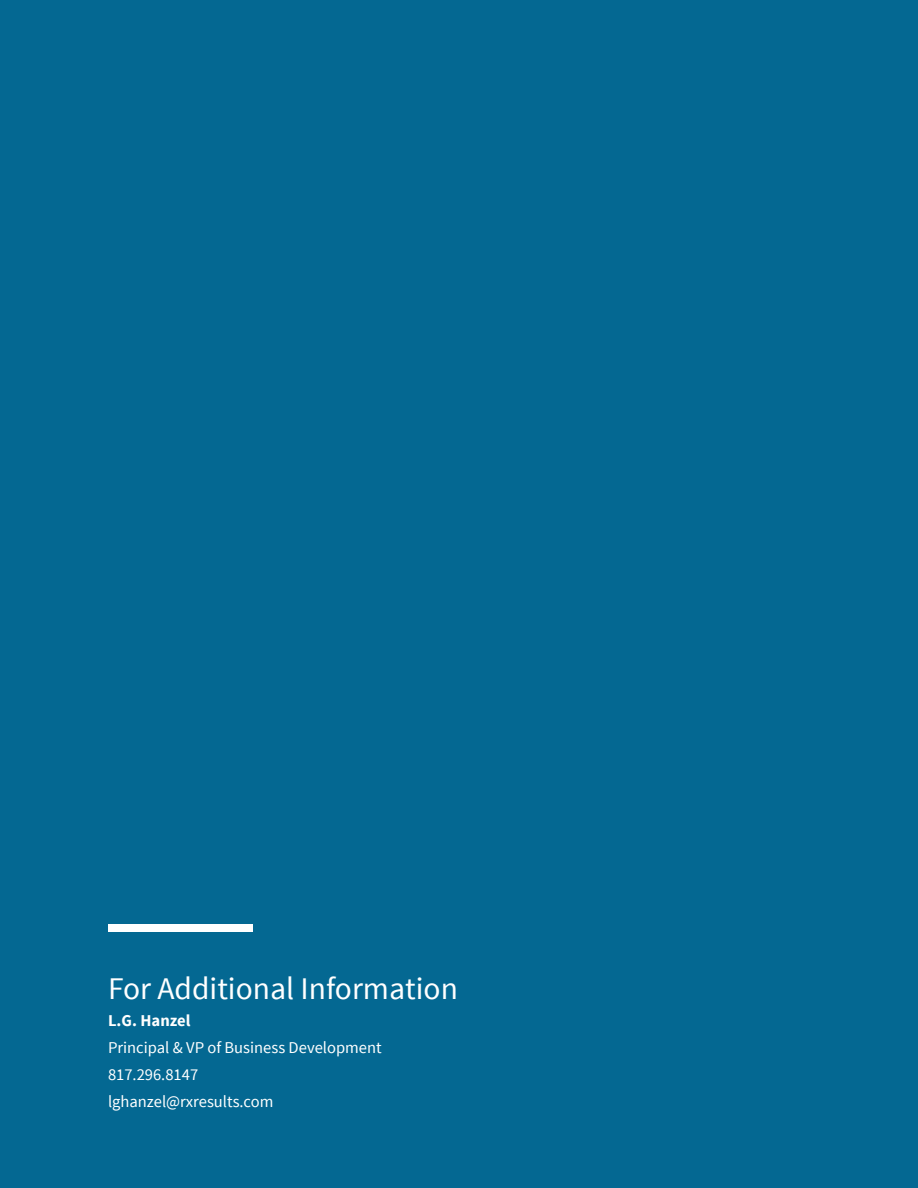
<style>
.page{position:relative;width:918px;height:1188px;background:#046892}
.page>*{position:absolute;margin:0;border:0;box-sizing:border-box;transform-origin:0 0}
.t1{font:31.5px "Source Sans Pro";color:#fff}
.t2{font:16.5px/27px "Source Sans Pro";color:#fff}
.t3{font:700 16.5px "Source Sans Pro";color:#fff}
</style>
<div class="page">
<div style="left:108px;top:924px;width:145px;height:8px;background:#fff"></div>
<h1 class="t1" style="left:108px;top:969px;width:351px">For Additional Information</h1>
<p class="t3" style="left:108px;top:1010px;width:84px">L.G. Hanzel</p>
<p class="t2" style="left:108px;top:1034px;width:275px">Principal &amp; VP of Business Development<br>817.296.8147<br>lghanzel@rxresults.com</p>
</div>
